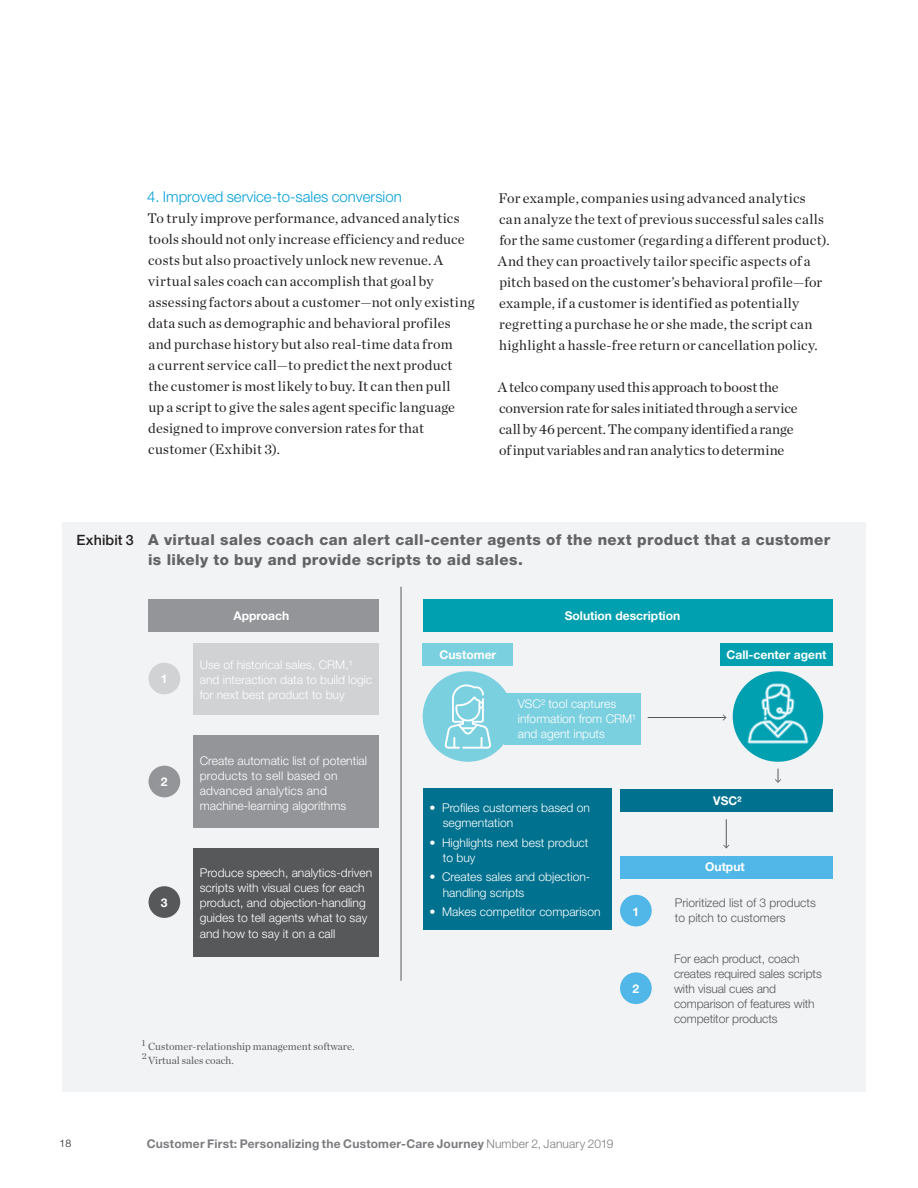
<style>
.page{position:relative;width:918px;height:1188px;background:#fff}
.page>*{position:absolute;margin:0;border:0;box-sizing:border-box;transform-origin:0 0}
.t1{font:800 15.15px/19.6px "Helvetica Neue LT Std";letter-spacing:.03em;color:#636366}
.t2{font:800 15.15px/21.1px "Helvetica Neue LT Std";color:#231f20}
.Heading_-_Level_2{font:300 15px "Helvetica Neue LT Std";color:#009fda}
.Body_Chronicle{font:14.25px/21px "Chronicle Deck";letter-spacing:.015em;color:#231f20}
.Body_Chronicle-2{font:14.25px/21px "Chronicle Deck";letter-spacing:-.005em;color:#231f20}
.Exhibit_headers{font:500 14.25px "Helvetica Neue LT Std";letter-spacing:.01em;color:#231f20}
.t3{font:300 12.15px/15.1px "Helvetica Neue LT Std";color:#fff}
.t4{font:300 12.15px/15.1px "Helvetica Neue LT Std";letter-spacing:-.01em;color:#57585a}
.t5{font:700 12.15px "Helvetica Neue LT Std";color:#fff}
.t6{font:700 12px "Helvetica Neue LT Std";letter-spacing:.02em;color:#7a7c7f}
.t7{font:10.5px/13.6px "Chronicle Deck";color:#57585a}
.t8{font:300 10.5px "Helvetica Neue LT Std";color:#231f20}
.s1{font-weight:300}
</style>
<div class="page">
<div style="left:62px;top:522px;width:803px;height:570px;background:#f2f3f4"></div>
<div style="left:149px;top:599px;width:230px;height:33px;background:#939598"></div>
<div style="left:194px;top:643px;width:185px;height:72px;background:#d1d2d4"></div>
<div style="left:149px;top:663px;width:31px;height:31px;background:#d1d2d4;border-radius:50%"></div>
<div style="left:194px;top:735px;width:185px;height:93px;background:#939598"></div>
<div style="left:149px;top:766px;width:31px;height:31px;background:#939598;border-radius:50%"></div>
<div style="left:194px;top:848px;width:185px;height:108px;background:#57585a"></div>
<div style="left:149px;top:886px;width:31px;height:32px;background:#57585a;border-radius:50%"></div>
<hr style="left:401px;top:587px;width:1px;height:394px;background:#58595b">
<div style="left:423px;top:643px;width:90px;height:23px;background:#7bd0e0"></div>
<div style="left:720px;top:643px;width:112px;height:23px;background:#00a0b0"></div>
<div style="left:423px;top:599px;width:409px;height:33px;background:#00a0b0"></div>
<div style="left:620px;top:789px;width:212px;height:23px;background:#00718e"></div>
<div style="left:504px;top:693px;width:137px;height:52px;background:#7bd0e0"></div>
<div style="left:423px;top:789px;width:188px;height:141px;background:#00718e"></div>
<hr style="left:648px;top:717px;width:78px;height:1px;background:#58595b">
<div style="left:423px;top:671px;width:90px;height:91px;background:#7bd0e0;border-radius:50%"></div>
<svg style="left:445px;top:684px;width:46px;height:65px"></svg>
<div style="left:733px;top:671px;width:90px;height:91px;background:#00a0b0;border-radius:50%"></div>
<svg style="left:748px;top:684px;width:60px;height:59px"></svg>
<div style="left:620px;top:856px;width:212px;height:23px;background:#50b7e8"></div>
<div style="left:620px;top:972px;width:32px;height:32px;background:#50b7e8;border-radius:50%"></div>
<div style="left:620px;top:895px;width:32px;height:31px;background:#50b7e8;border-radius:50%"></div>
<svg style="left:775px;top:769px;width:6px;height:14px"></svg>
<svg style="left:723px;top:819px;width:6px;height:30px"></svg>
<h4 class="Heading_-_Level_2" style="left:147px;top:188px;width:256px">4. Improved service-to-sales conversion</h4>
<p class="Body_Chronicle" style="left:148px;top:207px;width:328px">To truly improve performance, advanced analytics tools should not only increase efficiency and reduce costs but also proactively unlock new revenue. A virtual sales coach can accomplish that goal by assessing factors about a customer—not only existing data such as demographic and behavioral profiles and purchase history but also real-time data from<br>a current service call—to predict the next product the customer is most likely to buy. It can then pull<br>up a script to give the sales agent specific language designed to improve conversion rates for that customer (Exhibit 3).</p>
<p class="t2" style="left:148px;top:361px;width:303px">McK Customer Care Compendium 2019<br>AA in customer care<br>Exhibit 3 of 3</p>
<p class="Body_Chronicle" style="left:498px;top:186px;width:333px">For example, companies using advanced analytics can analyze the text of previous successful sales calls for the same customer (regarding a different product).<br>And they can proactively tailor specific aspects of a pitch based on the customer’s behavioral profile—for example, if a customer is identified as potentially regretting a purchase he or she made, the script can highlight a hassle-free return or cancellation policy.</p>
<p class="Body_Chronicle-2" style="left:498px;top:376px;width:301px">A telco company used this approach to boost the conversion rate for sales initiated through a service call by 46 percent. The company identified a range of input variables and ran analytics to determine</p>
<h6 class="Exhibit_headers" style="left:77px;top:532px;width:59px">Exhibit 3</h6>
<p class="t1" style="left:148px;top:530px;width:684px">A virtual sales coach can alert call-center agents of the next product that a customer is likely to buy and provide scripts to aid sales.</p>
<p class="t5" style="left:161px;top:672px;width:8px">1</p>
<p class="t5" style="left:161px;top:775px;width:8px">2</p>
<p class="t5" style="left:161px;top:895px;width:8px">3</p>
<p class="t5" style="left:233px;top:609px;width:57px">Approach</p>
<p class="t3" style="left:200px;top:657px;width:174px">Use of historical sales, CRM,¹ and interaction data to build logic for next best product to buy</p>
<p class="t3" style="left:200px;top:753px;width:169px">Create automatic list of potential products to sell based on advanced analytics and machine-learning algorithms</p>
<p class="t3" style="left:200px;top:865px;width:174px">Produce speech, analytics-driven scripts with visual cues for each product, and objection-handling guides to tell agents what to say and how to say it on a call</p>
<p class="t7" style="left:142px;top:1039px;width:214px"><sup>1</sup> Customer-relationship management software.<br><sup>2</sup> Virtual sales coach.</p>
<p class="t5" style="left:565px;top:609px;width:117px">Solution description</p>
<p class="t5" style="left:440px;top:647px;width:58px">Customer</p>
<p class="t5" style="left:726px;top:647px;width:101px">Call-center agent</p>
<p class="t3" style="left:518px;top:696px;width:120px">VSC² tool captures information from CRM¹ and agent inputs</p>
<p class="t3" style="left:443px;top:800px;width:149px;text-indent:-13px">• Profiles customers based on segmentation</p>
<p class="t3" style="left:443px;top:835px;width:147px;text-indent:-13px">• Highlights next best product to buy</p>
<p class="t3" style="left:443px;top:869px;width:149px;text-indent:-13px">• Creates sales and objection&shy;handling scripts</p>
<p class="t3" style="left:429px;top:904px;width:173px">• Makes competitor comparison</p>
<p class="t5" style="left:632px;top:904px;width:8px">1</p>
<p class="t5" style="left:632px;top:981px;width:8px">2</p>
<p class="t5" style="left:713px;top:793px;width:30px">VSC²</p>
<p class="t5" style="left:705px;top:859px;width:41px">Output</p>
<p class="t4" style="left:675px;top:895px;width:143px">Prioritized list of 3 products to pitch to customers</p>
<p class="t4" style="left:674px;top:951px;width:149px">For each product, coach creates required sales scripts with visual cues and comparison of features with competitor products</p>
<p class="t8" style="left:60px;top:1137px;width:13px">18</p>
<p class="t6" style="left:147px;top:1136px;width:468px">Customer First: Personalizing the Customer-Care Journey <span class="s1">Number 2, January 2019</span></p>
</div>
